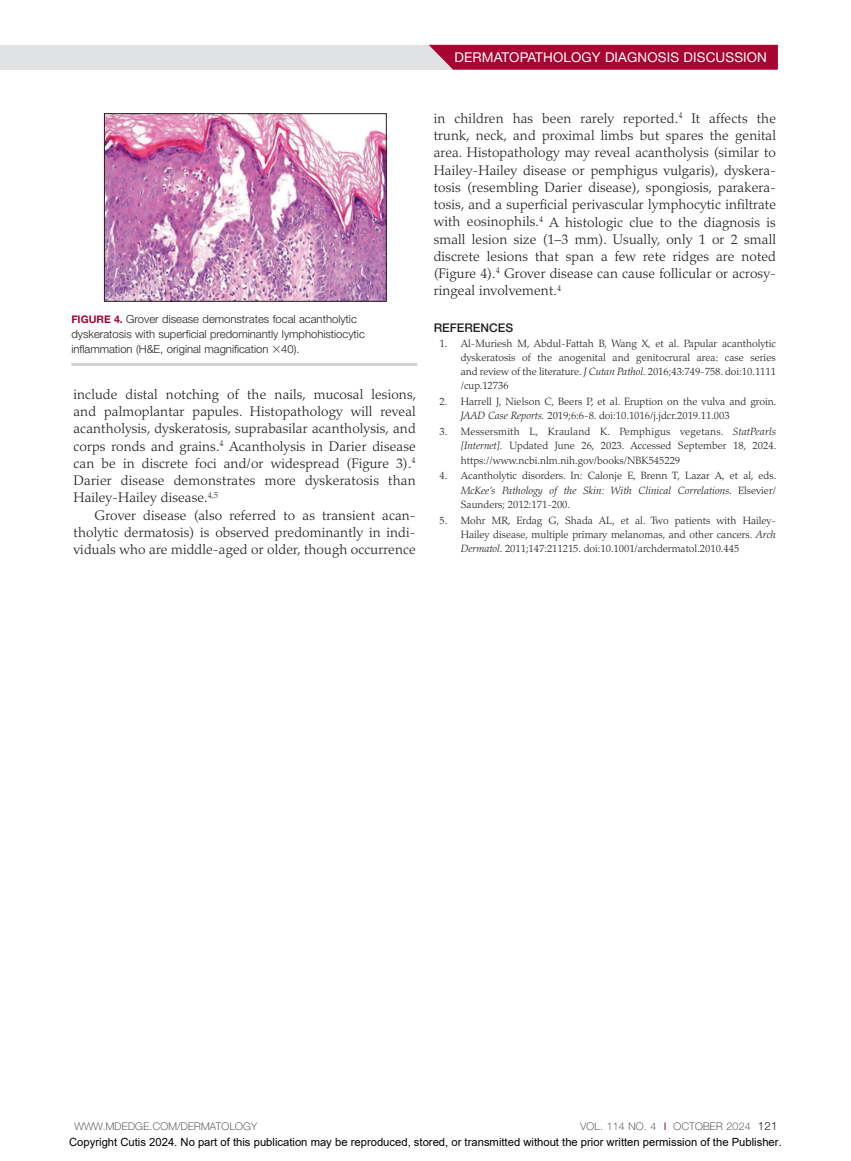
<style>
.page{position:relative;width:851px;height:1161px;background:#fff}
.page>*{position:absolute;margin:0;border:0;box-sizing:border-box;transform-origin:0 0}
.body_indent{font:300 13.8px/17.2px "Palatino LT Std";letter-spacing:.01em;color:#231f20;text-align:justify}
.t1{font:13.5px "Helvetica Neue LT Std";letter-spacing:.01em;color:#fff}
.sub_reference{font:500 12px "Helvetica Neue LT Std";color:#231f20}
.t2{font:300 11.25px/15px "Helvetica Neue LT Std";color:#231f20}
.t3{font:11.25px "Arial";color:#000}
.reference{font:300 10.5px/14.2px "Palatino LT Std";color:#231f20;text-align:justify}
.t4{font:100 10.5px "Helvetica Neue LT Std";letter-spacing:.025em;color:#231f20}
.s1{font-weight:700;font-size:10.5px;color:#a90332}
.s2{font-style:italic}
.s3{font-weight:400;color:#a90332}
.s4{font-weight:300;font-size:11.4px}
</style>
<div class="page">
<div style="left:0;top:45px;width:776px;height:25px;background:#e1e2e4"></div>
<svg style="left:429px;top:45px;width:348px;height:25px;background:#ab0d3a"></svg>
<hr style="left:71px;top:363px;width:346px;height:3px;background:#d1d2d4">
<img style="left:106px;top:115px;width:278px;height:185px">
<div style="left:104px;top:113px;width:282px;height:189px;border:1px solid #231f20"></div>
<p class="t1" style="left:454px;top:49px;width:314px">DERMATOPATHOLOGY DIAGNOSIS DISCUSSION</p>
<p class="t2" style="left:71px;top:311px;width:295px"><span class="s1">FIGURE 4.</span> Grover disease demonstrates focal acantholytic dyskeratosis with superficial predominantly lymphohistiocytic inflammation (H&amp;E, original magnification 40).</p>
<p class="body_indent" style="left:73px;top:386px;width:344px">include distal notching of the nails, mucosal lesions, and palmoplantar papules. Histopathology will reveal acantholysis, dyskeratosis, suprabasilar acantholysis, and corps ronds and grains.<sup>4</sup> Acantholysis in Darier disease can be in discrete foci and/or widespread (Figure 3).<sup>4<br></sup>Darier disease demonstrates more dyskeratosis than Hailey-Hailey disease.<sup>4,5</sup></p>
<p class="body_indent" style="left:73px;top:507px;width:344px;text-indent:21px">Grover disease (also referred to as transient acan&shy;tholytic dermatosis) is observed predominantly in indi&shy;viduals who are middle-aged or older, though occurrence</p>
<p class="body_indent" style="left:434px;top:110px;width:344px">in children has been rarely reported.<sup>4</sup> It affects the trunk, neck, and proximal limbs but spares the genital area. Histopathology may reveal acantholysis (similar to Hailey-Hailey disease or pemphigus vulgaris), dyskera&shy;tosis (resembling Darier disease), spongiosis, parakera&shy;tosis, and a superficial perivascular lymphocytic infiltrate with eosinophils.<sup>4</sup> A histologic clue to the diagnosis is small lesion size (1–3 mm). Usually, only 1 or 2 small discrete lesions that span a few rete ridges are noted (Figure 4).<sup>4</sup> Grover disease can cause follicular or acrosy&shy;ringeal involvement.<sup>4</sup></p>
<p class="sub_reference" style="left:434px;top:321px;width:81px">REFERENCES</p>
<p class="reference" style="left:461px;top:336px;width:317px;text-indent:-21px">1. Al-Muriesh M, Abdul-Fattah B, Wang X, et al. Papular acantholytic dyskeratosis of the anogenital and genitocrural area: case series and review of the literature. <span class="s2">J Cutan Pathol</span>. 2016;43:749-758. doi:10.1111 /cup.12736</p>
<p class="reference" style="left:461px;top:395px;width:317px;text-indent:-21px">2. Harrell J, Nielson C, Beers P, et al. Eruption on the vulva and groin.<br><span class="s2">JAAD Case Reports.</span> 2019;6:6-8. doi:10.1016/j.jdcr.2019.11.003</p>
<p class="reference" style="left:461px;top:425px;width:317px;text-indent:-21px">3. Messersmith L, Krauland K. Pemphigus vegetans. <span class="s2">StatPearls [Internet].</span> Updated June 26, 2023. Accessed September 18, 2024. https://www.ncbi.nlm.nih.gov/books/NBK545229</p>
<p class="reference" style="left:461px;top:469px;width:317px;text-indent:-21px">4. Acantholytic disorders. In: Calonje E, Brenn T, Lazar A, et al, eds.<br><span class="s2">McKee’s Pathology of the Skin: With Clinical Correlations</span>. Elsevier/ Saunders; 2012:171-200.</p>
<p class="reference" style="left:461px;top:513px;width:317px;text-indent:-21px">5. Mohr MR, Erdag G, Shada AL, et al. Two patients with Hailey-Hailey disease, multiple primary melanomas, and other cancers. <span class="s2">Arch Dermatol</span>. 2011;147:211215. doi:10.1001/archdermatol.2010.445</p>
<p class="t4" style="left:74px;top:1120px;width:184px">WWW.MDEDGE.COM/DERMATOLOGY</p>
<p class="t4" style="left:580px;top:1120px;width:198px">VOL. 114 NO. 4 <span class="s3">I</span> OCTOBER 2024 <span class="s4">121</span></p>
<p class="t3" style="left:69px;top:1134px;width:714px">Copyright Cutis 2024. No part of this publication may be reproduced, stored, or transmitted without the prior written permission of the Publisher.</p>
</div>
